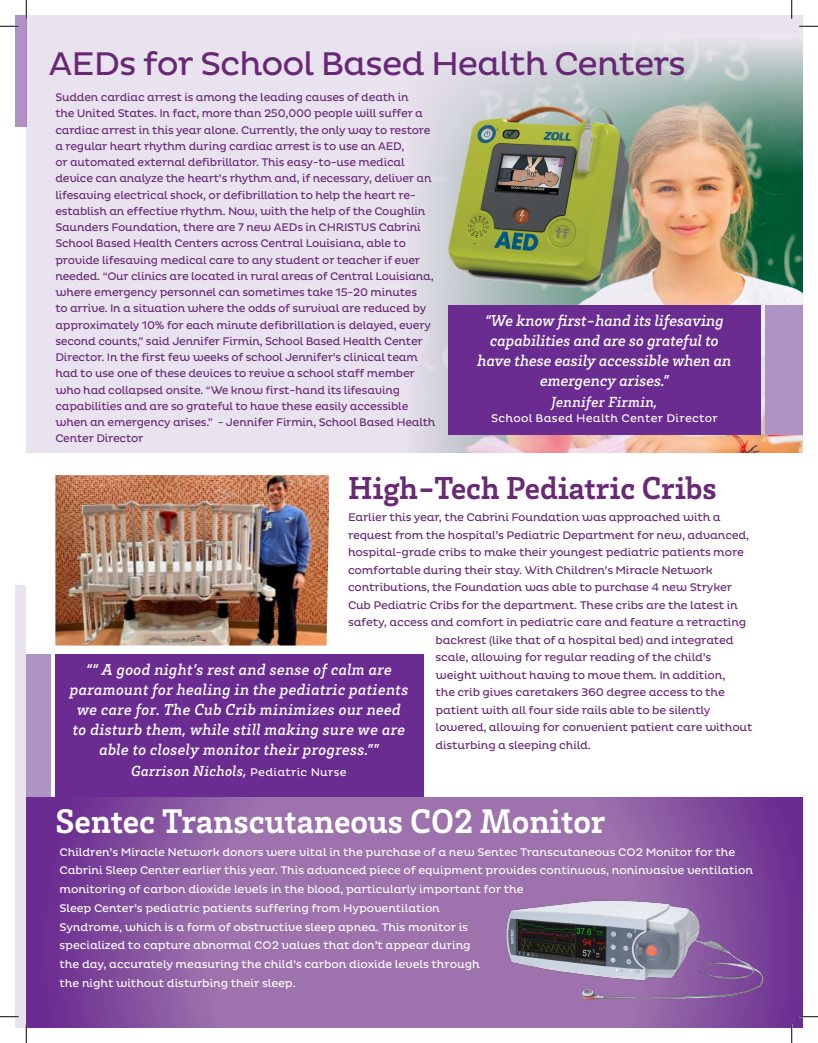
<style>
.page{position:relative;width:818px;height:1043px;background:#fff}
.page>*{position:absolute;margin:0;border:0;box-sizing:border-box;transform-origin:0 0}
.t1{font:700 35px "Brix Slab";color:#fff}
.t2{font:33.38px "Pluto";letter-spacing:-.03em;color:#682875}
.t3{font:700 32.5px "Brix Slab";color:#692975}
.t4{font:italic 500 16.25px/20px "Brix Slab";letter-spacing:.02em;color:#fff;text-align:center}
.t5{font:italic 500 16.25px/20px "Brix Slab";color:#fff;text-align:center}
.t6{font:italic 500 15px "Brix Slab";letter-spacing:.02em;color:#fff}
.t7{font:11.25px/16.2px "Pluto";letter-spacing:-.02em;color:#682875}
.t8{font:11.25px/18.8px "Pluto";letter-spacing:-.01em;color:#fff}
.t9{font:11.25px "Pluto";letter-spacing:.02em;color:#fff}
.s1{font-family:"Pluto";font-weight:400;font-style:normal;font-size:11.25px}
</style>
<div class="page">
<div style="left:15px;top:585px;width:12px;height:443px;background:#e9e2ef"></div>
<div style="left:26px;top:15px;width:776px;height:970px;background:#e9e2ef"></div>
<div style="left:15px;top:15px;width:11px;height:112px;background:#b090c5"></div>
<svg style="left:26px;top:797px;width:776px;height:231px;background:#8f5fa5"></svg>
<img style="left:419px;top:42px;width:383px;height:411px">
<img style="left:424px;top:90px;width:239px;height:215px">
<img style="left:505px;top:899px;width:259px;height:102px">
<div style="left:448px;top:305px;width:313px;height:129px;background:#6a2c91"></div>
<div style="left:765px;top:305px;width:37px;height:129px;background:#ad94c4"></div>
<div style="left:26px;top:453px;width:776px;height:344px;background:#fff"></div>
<div style="left:55px;top:654px;width:369px;height:143px;background:#6a2c91"></div>
<div style="left:26px;top:654px;width:25px;height:143px;background:#ad94c4"></div>
<img style="left:55px;top:475px;width:274px;height:170px">
<svg style="left:0;top:25px;width:19px;height:2px"></svg>
<svg style="left:799px;top:25px;width:19px;height:2px"></svg>
<svg style="left:0;top:1016px;width:19px;height:1px"></svg>
<svg style="left:799px;top:1015px;width:19px;height:2px"></svg>
<svg style="left:25px;top:0;width:2px;height:19px"></svg>
<svg style="left:25px;top:1024px;width:2px;height:18px"></svg>
<svg style="left:791px;top:0;width:1px;height:19px"></svg>
<svg style="left:790px;top:1024px;width:2px;height:18px"></svg>
<p class="t2" style="left:49px;top:44px;width:638px">AEDs for School Based Health Centers</p>
<p class="t7" style="left:55px;top:89px;width:381px">Sudden cardiac arrest is among the leading causes of death in<br>the United States. In fact, more than 250,000 people will suffer a cardiac arrest in this year alone. Currently, the only way to restore a regular heart rhythm during cardiac arrest is to use an AED,<br>or automated external defibrillator. This easy-to-use medical device can analyze the heart’s rhythm and, if necessary, deliver an lifesaving electrical shock, or defibrillation to help the heart re&shy;establish an effective rhythm. Now, with the help of the Coughlin Saunders Foundation, there are 7 new AEDs in CHRISTUS Cabrini School Based Health Centers across Central Louisiana, able to provide lifesaving medical care to any student or teacher if ever needed. “Our clinics are located in rural areas of Central Louisiana, where emergency personnel can sometimes take 15-20 minutes<br>to arrive. In a situation where the odds of survival are reduced by approximately 10% for each minute defibrillation is delayed, every second counts,” said Jennifer Firmin, School Based Health Center Director. In the first few weeks of school Jennifer’s clinical team had to use one of these devices to revive a school staff member who had collapsed onsite. “We know first-hand its lifesaving capabilities and are so grateful to have these easily accessible when an emergency arises.” - Jennifer Firmin, School Based Health Center Director</p>
<p class="t5" style="left:477px;top:309px;width:255px">“We know first-hand its lifesaving capabilities and are so grateful to have these easily accessible when an emergency arises.”</p>
<p class="t6" style="left:551px;top:392px;width:107px">Jennifer Firmin,</p>
<p class="t9" style="left:491px;top:412px;width:228px">School Based Health Center Director</p>
<p class="t3" style="left:348px;top:466px;width:370px">High-Tech Pediatric Cribs</p>
<p class="t7" style="left:348px;top:509px;width:374px">Earlier this year, the Cabrini Foundation was approached with a</p>
<p class="t7" style="left:348px;top:527px;width:403px">request from the hospital’s Pediatric Department for new, advanced,</p>
<p class="t7" style="left:348px;top:544px;width:397px">hospital-grade cribs to make their youngest pediatric patients more</p>
<p class="t7" style="left:348px;top:562px;width:366px">comfortable during their stay. With Children’s Miracle Network</p>
<p class="t7" style="left:348px;top:579px;width:385px">contributions, the Foundation was able to purchase 4 new Stryker</p>
<p class="t7" style="left:348px;top:597px;width:391px">Cub Pediatric Cribs for the department. These cribs are the latest in</p>
<p class="t7" style="left:348px;top:614px;width:400px">safety, access and comfort in pediatric care and feature a retracting</p>
<p class="t7" style="left:435px;top:632px;width:300px">backrest (like that of a hospital bed) and integrated</p>
<p class="t7" style="left:435px;top:649px;width:277px">scale, allowing for regular reading of the child’s</p>
<p class="t7" style="left:435px;top:667px;width:291px">weight without having to move them. In addition,</p>
<p class="t7" style="left:435px;top:684px;width:291px">the crib gives caretakers 360 degree access to the</p>
<p class="t7" style="left:435px;top:702px;width:276px">patient with all four side rails able to be silently</p>
<p class="t7" style="left:435px;top:719px;width:318px">lowered, allowing for convenient patient care without</p>
<p class="t7" style="left:435px;top:737px;width:157px">disturbing a sleeping child.</p>
<p class="t4" style="left:70px;top:658px;width:340px">““ A good night’s rest and sense of calm are paramount for healing in the pediatric patients we care for. The Cub Crib minimizes our need to disturb them, while still making sure we are able to closely monitor their progress.””</p>
<p class="t6" style="left:131px;top:761px;width:217px">Garrison Nichols, <span class="s1">Pediatric Nurse</span></p>
<p class="t1" style="left:55px;top:798px;width:551px">Sentec Transcutaneous CO2 Monitor</p>
<p class="t8" style="left:60px;top:842px;width:695px">Children’s Miracle Network donors were vital in the purchase of a new Sentec Transcutaneous CO2 Monitor for the Cabrini Sleep Center earlier this year. This advanced piece of equipment provides continuous, noninvasive ventilation monitoring of carbon dioxide levels in the blood, particularly important for the<br>Sleep Center’s pediatric patients suffering from Hypoventilation<br>Syndrome, which is a form of obstructive sleep apnea. This monitor is<br>specialized to capture abnormal CO2 values that don’t appear during<br>the day, accurately measuring the child’s carbon dioxide levels through<br>the night without disturbing their sleep.</p>
</div>
